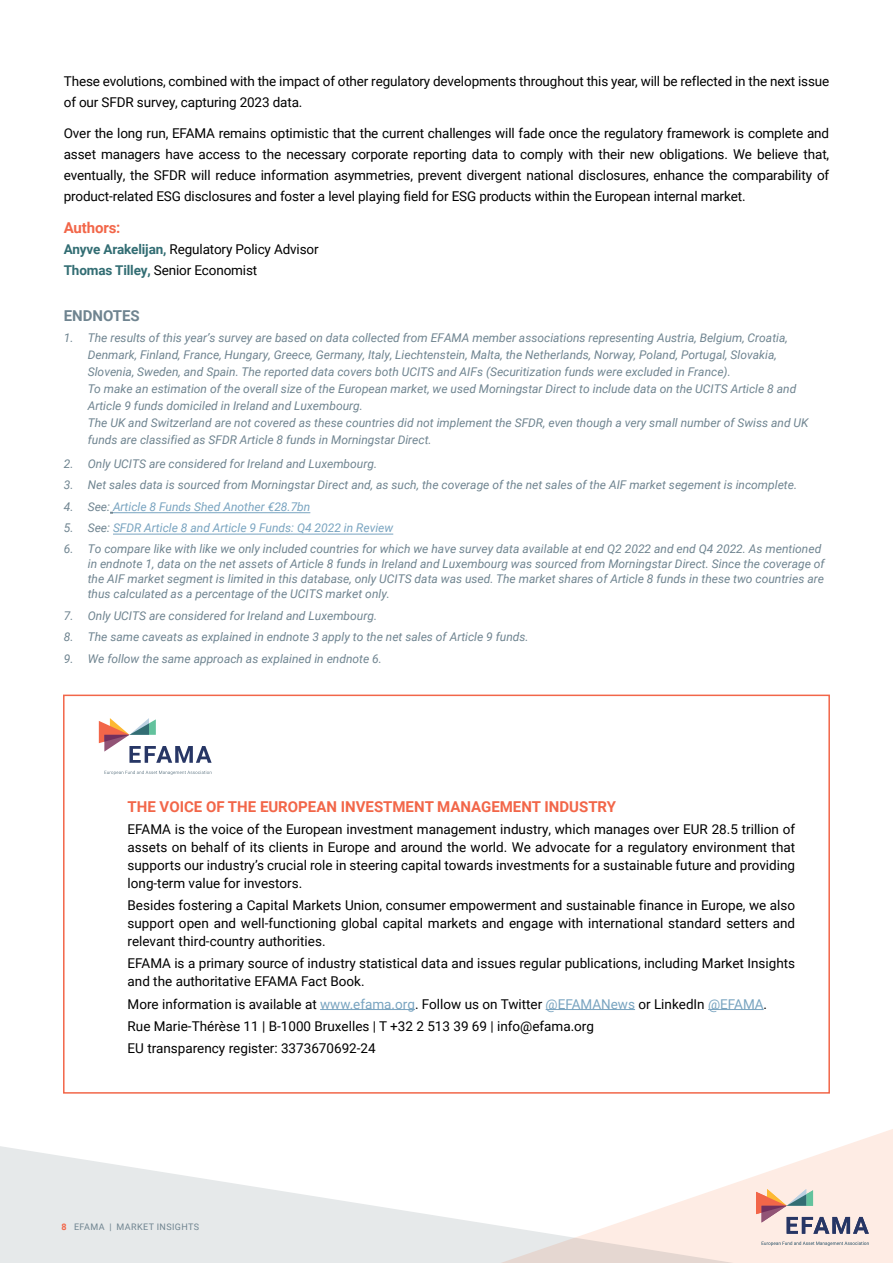
<style>
.page{position:relative;width:893px;height:1263px;background:#fff}
.page>*{position:absolute;margin:0;border:0;box-sizing:border-box;transform-origin:0 0}
.t1{font:700 15px "Roboto";color:#f26649}
.t2{font:700 15px "Roboto";color:#6f8490}
.t3{font:13.5px/18px "Roboto";color:#000;text-align:justify}
.t4{font:italic 12px/17px "Roboto";color:#6f8490}
.t5{font:italic 12px "Roboto";color:#79a4c0}
.t6{font:9px "Roboto";letter-spacing:.045em;color:#6f8490}
.s1{font-weight:700;color:#326d73}
.s2{font-style:inherit}
.s3{color:#6f8490}
.s4{color:#79a4c0}
.s5{font-weight:700;color:#f26649}
</style>
<div class="page">
<svg style="left:734px;top:1129px;width:159px;height:134px;fill:#feece4"></svg>
<svg style="left:0;top:1146px;width:734px;height:117px"></svg>
<svg style="left:762px;top:1241px;width:107px;height:5px"></svg>
<svg style="left:756px;top:1189px;width:113px;height:45px;background:#d1bfbe"></svg>
<div style="left:63px;top:694px;width:767px;height:400px;border:2px solid #f26649"></div>
<hr style="left:320px;top:1009px;width:95px;height:1px;background:#79a4c0">
<hr style="left:546px;top:1009px;width:89px;height:1px;background:#79a4c0">
<hr style="left:708px;top:1009px;width:56px;height:1px;background:#79a4c0">
<svg style="left:104px;top:770px;width:108px;height:5px"></svg>
<svg style="left:99px;top:718px;width:113px;height:45px"></svg>
<hr style="left:113px;top:512px;width:197px;height:1px;background:#79a4c0">
<hr style="left:113px;top:534px;width:280px;height:1px;background:#79a4c0">
<p class="t3" style="left:64px;top:70px;width:767px;line-height:21px">These evolutions, combined with the impact of other regulatory developments throughout this year, will be reflected in the next issue of our SFDR survey, capturing 2023 data.</p>
<p class="t3" style="left:64px;top:122px;width:767px;line-height:21px">Over the long run, EFAMA remains optimistic that the current challenges will fade once the regulatory framework is complete and asset managers have access to the necessary corporate reporting data to comply with their new obligations. We believe that, eventually, the SFDR will reduce information asymmetries, prevent divergent national disclosures, enhance the comparability of product-related ESG disclosures and foster a level playing field for ESG products within the European internal market.</p>
<p class="t1" style="left:64px;top:217px;width:58px">Authors:</p>
<p class="t3" style="left:64px;top:239px;width:256px"><span class="s1">Anyve Arakelijan,</span> Regulatory Policy Advisor</p>
<p class="t3" style="left:64px;top:260px;width:195px"><span class="s1">Thomas Tilley,</span> Senior Economist</p>
<p class="t2" style="left:64px;top:305px;width:78px">ENDNOTES</p>
<p class="t4" style="left:88px;top:329px;width:722px;text-indent:-24px"><span class="s2">1.</span> The results of this year’s survey are based on data collected from EFAMA member associations representing Austria, Belgium, Croatia, Denmark, Finland, France, Hungary, Greece, Germany, Italy, Liechtenstein, Malta, the Netherlands, Norway, Poland, Portugal, Slovakia, Slovenia, Sweden, and Spain. The reported data covers both UCITS and AIFs (Securitization funds were excluded in France).<br>To make an estimation of the overall size of the European market, we used Morningstar Direct to include data on the UCITS Article 8 and Article 9 funds domiciled in Ireland and Luxembourg.<br>The UK and Switzerland are not covered as these countries did not implement the SFDR, even though a very small number of Swiss and UK funds are classified as SFDR Article 8 funds in Morningstar Direct.</p>
<p class="t4" style="left:64px;top:455px;width:315px"><span class="s2">2.</span> Only UCITS are considered for Ireland and Luxembourg.</p>
<p class="t4" style="left:64px;top:476px;width:735px"><span class="s2">3.</span> Net sales data is sourced from Morningstar Direct and, as such, the coverage of the net sales of the AIF market segement is incomplete.</p>
<p class="t5" style="left:64px;top:498px;width:248px"><span class="s3">4.</span> <span class="s3">See:</span> Article 8 Funds Shed Another €28.7bn</p>
<p class="t5" style="left:64px;top:519px;width:331px"><span class="s3">5.</span> <span class="s3">See:</span> SFDR Article 8 and Article 9 Funds: Q4 2022 in Review</p>
<p class="t4" style="left:88px;top:541px;width:738px;line-height:15px;text-indent:-24px"><span class="s2">6.</span> To compare like with like we only included countries for which we have survey data available at end Q2 2022 and end Q4 2022. As mentioned in endnote 1, data on the net assets of Article 8 funds in Ireland and Luxembourg was sourced from Morningstar Direct. Since the coverage of the AIF market segment is limited in this database, only UCITS data was used. The market shares of Article 8 funds in these two countries are thus calculated as a percentage of the UCITS market only.</p>
<p class="t4" style="left:64px;top:607px;width:315px"><span class="s2">7.</span> Only UCITS are considered for Ireland and Luxembourg.</p>
<p class="t4" style="left:64px;top:628px;width:466px"><span class="s2">8.</span> The same caveats as explained in endnote 3 apply to the net sales of Article 9 funds.</p>
<p class="t4" style="left:64px;top:649px;width:320px"><span class="s2">9.</span> We follow the same approach as explained in endnote <span class="s2">6</span>.</p>
<p class="t1" style="left:128px;top:796px;width:490px">THE VOICE OF THE EUROPEAN INVESTMENT MANAGEMENT INDUSTRY</p>
<p class="t3" style="left:128px;top:819px;width:669px">EFAMA is the voice of the European investment management industry, which manages over EUR 28.5 trillion of assets on behalf of its clients in Europe and around the world. We advocate for a regulatory environment that supports our industry’s crucial role in steering capital towards investments for a sustainable future and providing long-term value for investors.</p>
<p class="t3" style="left:128px;top:896px;width:669px">Besides fostering a Capital Markets Union, consumer empowerment and sustainable finance in Europe, we also support open and well-functioning global capital markets and engage with international standard setters and relevant third-country authorities.</p>
<p class="t3" style="left:128px;top:954px;width:669px">EFAMA is a primary source of industry statistical data and issues regular publications, including Market Insights and the authoritative EFAMA Fact Book.</p>
<p class="t3" style="left:128px;top:994px;width:641px">More information is available at <span class="s4">www.efama.org</span>. Follow us on Twitter <span class="s4">@EFAMANews</span> or LinkedIn <span class="s4">@EFAMA</span>.</p>
<p class="t3" style="left:128px;top:1016px;width:468px">Rue Marie-Thérèse 11 | B-1000 Bruxelles | T +32 2 513 39 69 | info@efama.org</p>
<p class="t3" style="left:128px;top:1039px;width:250px">EU transparency register: 3373670692-24</p>
<p class="t6" style="left:62px;top:1220px;width:139px"><span class="s5">8</span> EFAMA | MARKET INSIGHTS</p>
</div>
